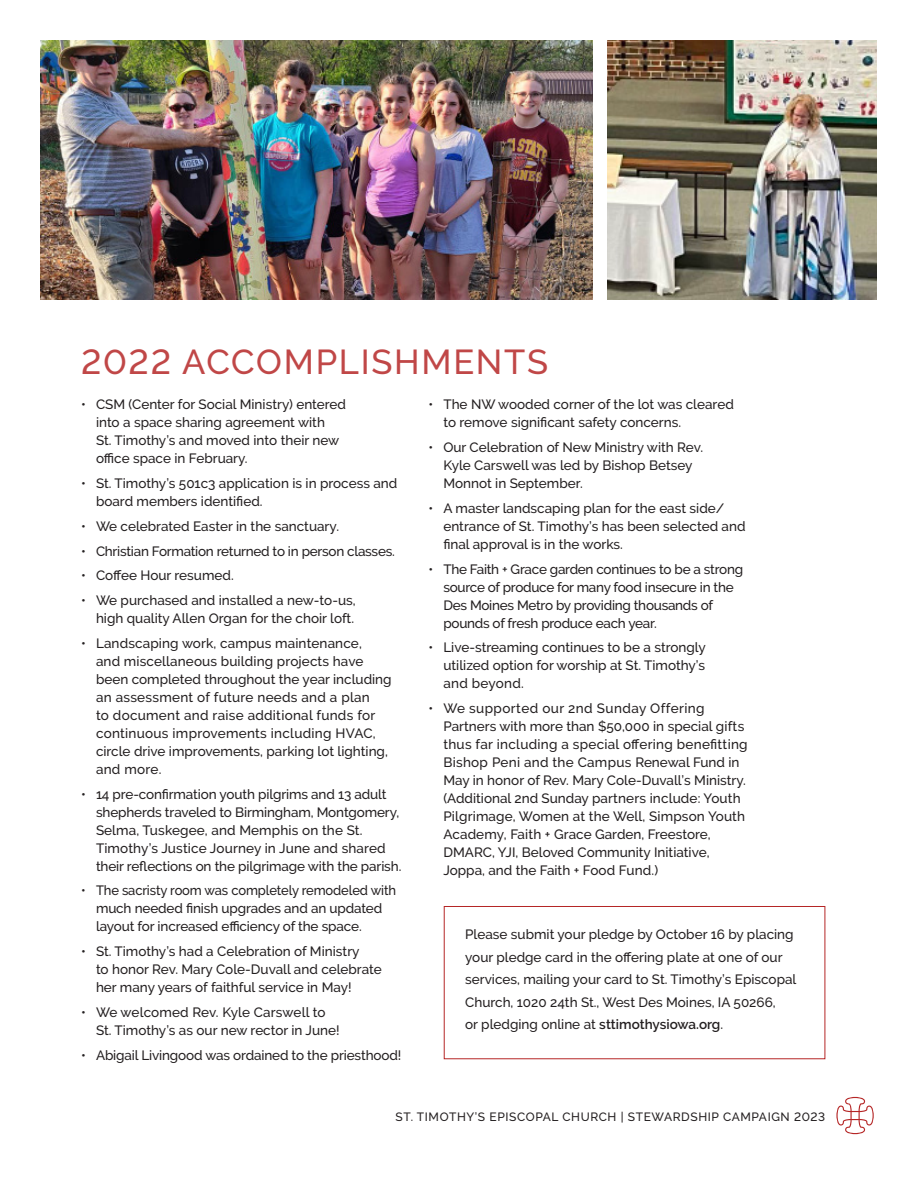
<style>
.page{position:relative;width:918px;height:1188px;background:#fff}
.page>*{position:absolute;margin:0;border:0;box-sizing:border-box;transform-origin:0 0}
.t1{font:500 34.5px "Raleway";letter-spacing:.05em;color:#c04747}
.Body_Copy{font:500 13.5px/18px "Raleway";color:#231f20}
.Body_Copy-2{font:500 13.5px/18px "Raleway";letter-spacing:-.02em;color:#231f20}
.Body_Copy-3{font:500 13.5px/18px "Raleway";color:#231f20;scale:.96 1}
.t2{font:500 12px "Raleway";letter-spacing:.05em;color:#231f20}
.s1{font-weight:600}
</style>
<div class="page">
<img style="left:40px;top:40px;width:553px;height:260px">
<img style="left:608px;top:40px;width:268px;height:260px">
<svg style="left:836px;top:1097px;width:38px;height:37px"></svg>
<div style="left:444px;top:906px;width:381px;height:153px;border:1px solid #b52626"></div>
<p class="t1" style="left:81px;top:342px;width:469px">2022 ACCOMPLISHMENTS</p>
<p class="Body_Copy" style="left:96px;top:396px;width:252px;text-indent:-15px">• CSM (Center for Social Ministry) entered into a space sharing agreement with<br>St. Timothy’s and moved into their new office space in February.</p>
<p class="Body_Copy" style="left:96px;top:474px;width:303px;text-indent:-15px">• St. Timothy’s 501c3 application is in process and board members identified.</p>
<p class="Body_Copy" style="left:81px;top:517px;width:260px">• We celebrated Easter in the sanctuary.</p>
<p class="Body_Copy-2" style="left:81px;top:542px;width:315px">• Christian Formation returned to in person classes.</p>
<p class="Body_Copy" style="left:81px;top:567px;width:154px">• Coffee Hour resumed.</p>
<p class="Body_Copy" style="left:81px;top:591px;width:276px;text-align:right">• We purchased and installed a new-to-us, high quality Allen Organ for the choir loft.</p>
<p class="Body_Copy" style="left:96px;top:634px;width:297px;text-indent:-15px">• Landscaping work, campus maintenance,<br>and miscellaneous building projects have been completed throughout the year including an assessment of future needs and a plan<br>to document and raise additional funds for continuous improvements including HVAC, circle drive improvements, parking lot lighting, and more.</p>
<p class="Body_Copy" style="left:96px;top:785px;width:307px;text-indent:-15px">• 14 pre-confirmation youth pilgrims and 13 adult shepherds traveled to Birmingham, Montgomery, Selma, Tuskegee, and Memphis on the St.<br>Timothy’s Justice Journey in June and shared their reflections on the pilgrimage with the parish.</p>
<p class="Body_Copy-3" style="left:96px;top:882px;width:314px;text-indent:-15px">• The sacristy room was completely remodeled with much needed finish upgrades and an updated layout for increased efficiency of the space.</p>
<p class="Body_Copy" style="left:96px;top:942px;width:287px;text-indent:-15px">• St. Timothy’s had a Celebration of Ministry<br>to honor Rev. Mary Cole-Duvall and celebrate her many years of faithful service in May!</p>
<p class="Body_Copy" style="left:96px;top:1003px;width:245px;text-indent:-15px">• We welcomed Rev. Kyle Carswell to<br>St. Timothy’s as our new rector in June!</p>
<p class="Body_Copy" style="left:81px;top:1046px;width:322px">• Abigail Livingood was ordained to the priesthood!</p>
<p class="Body_Copy" style="left:443px;top:396px;width:292px;text-indent:-15px">• The NW wooded corner of the lot was cleared to remove significant safety concerns.</p>
<p class="Body_Copy" style="left:443px;top:438px;width:261px;text-indent:-15px">• Our Celebration of New Ministry with Rev.<br>Kyle Carswell was led by Bishop Betsey<br>Monnot in September.</p>
<p class="Body_Copy" style="left:443px;top:499px;width:304px;text-indent:-15px">• A master landscaping plan for the east side/ entrance of St. Timothy’s has been selected and final approval is in the works.</p>
<p class="Body_Copy-2" style="left:443px;top:560px;width:301px;text-indent:-15px">• The Faith + Grace garden continues to be a strong source of produce for many food insecure in the Des Moines Metro by providing thousands of pounds of fresh produce each year.</p>
<p class="Body_Copy" style="left:443px;top:639px;width:264px;text-align:justify;text-indent:-15px">• Live-streaming continues to be a strongly utilized option for worship at St. Timothy’s and beyond.</p>
<p class="Body_Copy" style="left:443px;top:699px;width:306px;text-indent:-15px">• We supported our 2nd Sunday Offering Partners with more than $50,000 in special gifts thus far including a special offering benefitting Bishop Peni and the Campus Renewal Fund in May in honor of Rev. Mary Cole-Duvall’s Ministry. (Additional 2nd Sunday partners include: Youth Pilgrimage, Women at the Well, Simpson Youth Academy, Faith + Grace Garden, Freestore, DMARC, YJI, Beloved Community Initiative, Joppa, and the Faith + Food Fund.)</p>
<p class="Body_Copy" style="left:465px;top:923px;width:333px;line-height:22.5px">Please submit your pledge by October 16 by placing your pledge card in the offering plate at one of our services, mailing your card to St. Timothy’s Episcopal Church, 1020 24th St., West Des Moines, IA 50266,<br>or pledging online at <span class="s1">sttimothysiowa.org</span>.</p>
<p class="t2" style="left:396px;top:1109px;width:431px">ST. TIMOTHY’S EPISCOPAL CHURCH | STEWARDSHIP CAMPAIGN 2023</p>
</div>
